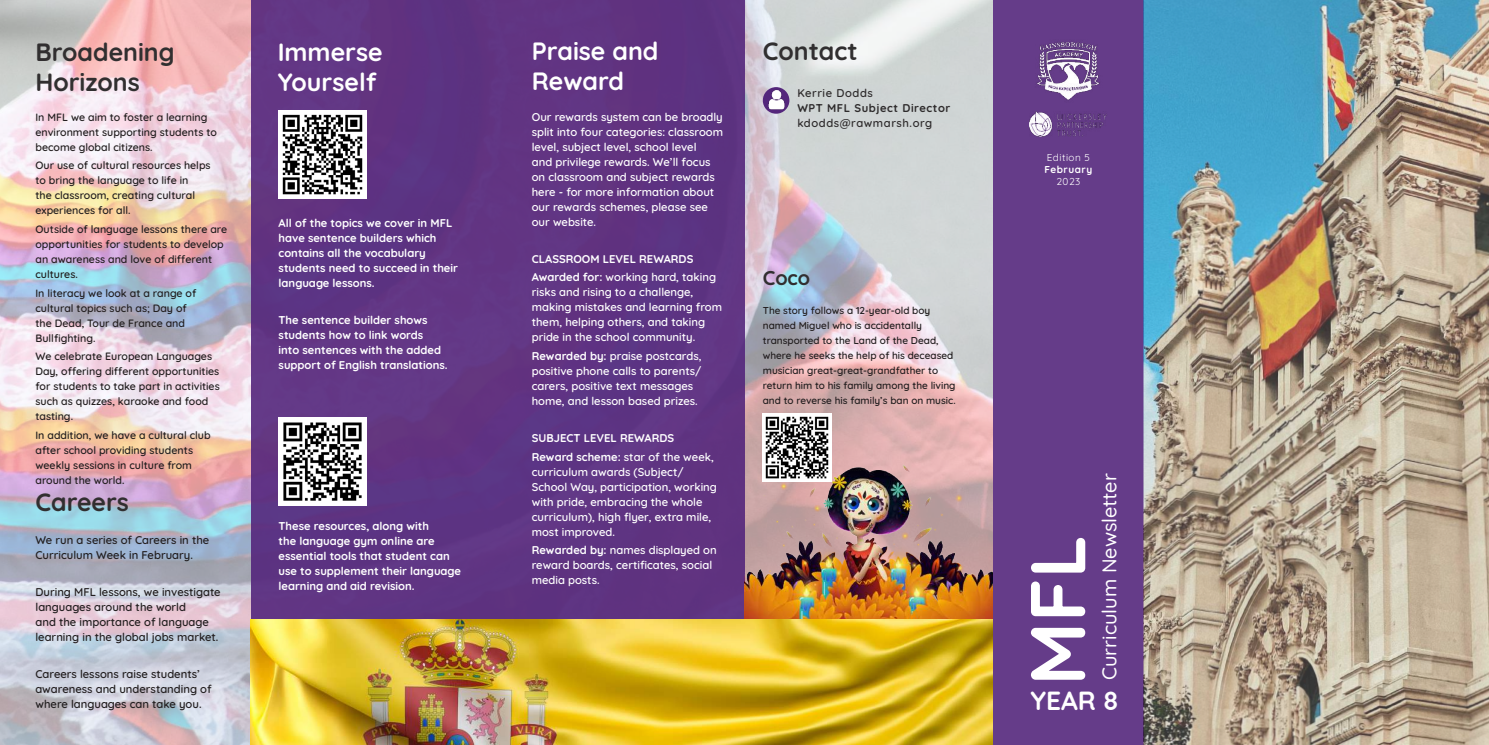
<style>
.page{position:relative;width:1489px;height:745px;background:#fff}
.page>*{position:absolute;margin:0;border:0;box-sizing:border-box;transform-origin:0 0}
.t1{font:700 77.5px "Quicksand";color:#fff}
.t2{font:700 26.25px "Quicksand";color:#fff}
.t3{font:700 25px/30px "Quicksand";color:#312f30}
.t4{font:700 25px/30px "Quicksand";color:#fff}
.t5{font:500 20px "Quicksand";color:#fff}
.t6{font:700 20px "Quicksand";color:#312f30}
.t7{font:600 11.25px/15px "Quicksand";color:#fff}
.t8{font:700 11.25px/15px "Quicksand";color:#fff}
.t9{font:600 11.25px/15px "Quicksand";color:#231f20}
.t10{font:600 11.25px "Quicksand";letter-spacing:.05em;color:#2e2b2c}
.t11{font:700 11.25px "Quicksand";letter-spacing:.05em;color:#2e2b2c}
.t12{font:600 10.62px/15px "Quicksand";color:#231f20}
.t13{font:600 10px/15px "Quicksand";color:#231f20}
.t14{font:10px "Quicksand";letter-spacing:.05em;color:#fff}
.t15{font:700 10px "Quicksand";letter-spacing:.05em;color:#fff}
.s1{font-weight:600}
.s2{font-weight:700}
</style>
<div class="page">
<div style="left:992px;top:0;width:151px;height:744px;background:#653c89"></div>
<img style="left:0;top:0;width:992px;height:744px">
<div style="left:251px;top:0;width:493px;height:744px;background:#603483"></div>
<img style="left:1143px;top:0;width:345px;height:744px">
<img style="left:1029px;top:111px;width:78px;height:25px">
<img style="left:744px;top:447px;width:248px;height:172px">
<svg style="left:762px;top:87px;width:27px;height:27px"></svg>
<img style="left:765px;top:89px;width:22px;height:21px">
<img style="left:762px;top:413px;width:69px;height:68px">
<img style="left:1036px;top:42px;width:64px;height:58px">
<img style="left:278px;top:110px;width:88px;height:88px">
<img style="left:278px;top:417px;width:88px;height:88px">
<img style="left:251px;top:619px;width:741px;height:125px">
<h3 class="t3" style="left:35px;top:34px;width:141px">Broadening<br>Horizons</h3>
<p class="t12" style="left:35px;top:108px;width:183px">In MFL we aim to foster a learning environment supporting students to become global citizens.</p>
<p class="t12" style="left:35px;top:157px;width:177px">Our use of cultural resources helps to bring the language to life in<br>the classroom, creating cultural experiences for all.</p>
<p class="t12" style="left:35px;top:220px;width:193px">Outside of language lessons there are opportunities for students to develop an awareness and love of different cultures.</p>
<p class="t12" style="left:35px;top:284px;width:162px">In literacy we look at a range of cultural topics such as; Day of the Dead, Tour de France and<br>Bullfighting.</p>
<p class="t12" style="left:35px;top:347px;width:186px">We celebrate European Languages<br>Day, offering different opportunities for students to take part in activities such as quizzes, karaoke and food tasting.</p>
<p class="t12" style="left:35px;top:426px;width:177px">In addition, we have a cultural club after school providing students weekly sessions in culture from around the world.</p>
<h3 class="t3" style="left:35px;top:484px;width:95px">Careers</h3>
<p class="t9" style="left:35px;top:530px;width:175px">We run a series of Careers in the<br>Curriculum Week in February.</p>
<p class="t9" style="left:35px;top:582px;width:187px">During MFL lessons, we investigate languages around the world<br>and the importance of language learning in the global jobs market.</p>
<p class="t9" style="left:35px;top:665px;width:178px">Careers lessons raise students’ awareness and understanding of where languages can take you.</p>
<h3 class="t4" style="left:278px;top:34px;width:106px">Immerse<br>Yourself</h3>
<p class="t8" style="left:278px;top:214px;width:181px">All of the topics we cover in MFL have sentence builders which contains all the vocabulary students need to succeed in their language lessons.</p>
<p class="t8" style="left:278px;top:311px;width:171px">The sentence builder shows students how to link words<br>into sentences with the added support of English translations.</p>
<p class="t8" style="left:278px;top:516px;width:184px">These resources, along with<br>the language gym online are essential tools that student can use to supplement their language learning and aid revision.</p>
<h3 class="t4" style="left:531px;top:33px;width:128px">Praise and<br>Reward</h3>
<h3 class="t3" style="left:762px;top:33px;width:96px">Contact</h3>
<p class="t10" style="left:797px;top:84px;width:77px">Kerrie Dodds</p>
<p class="t11" style="left:797px;top:99px;width:155px">WPT MFL Subject Director</p>
<p class="t10" style="left:797px;top:114px;width:136px">kdodds@rawmarsh.org</p>
<p class="t7" style="left:531px;top:108px;width:193px">Our rewards system can be broadly split into four categories: classroom level, subject level, school level<br>and privilege rewards. We’ll focus on classroom and subject rewards here - for more information about our rewards schemes, please see our website.</p>
<p class="t8" style="left:531px;top:248px;width:186px;line-height:18.5px">CLASSROOM LEVEL REWARDS<br>Awarded for: <span class="s1">working hard, taking</span></p>
<p class="t7" style="left:531px;top:283px;width:192px">risks and rising to a challenge, making mistakes and learning from them, helping others, and taking pride in the school community.</p>
<p class="t7" style="left:531px;top:347px;width:171px"><span class="s2">Rewarded by:</span> praise postcards, positive phone calls to parents/ carers, positive text messages home, and lesson based prizes.</p>
<p class="t8" style="left:531px;top:427px;width:183px;line-height:18.5px">SUBJECT LEVEL REWARDS<br>Reward scheme: <span class="s1">star of the week,</span></p>
<p class="t7" style="left:531px;top:463px;width:187px">curriculum awards (Subject/<br>School Way, participation, working with pride, embracing the whole curriculum), high flyer, extra mile, most improved.</p>
<p class="t7" style="left:531px;top:541px;width:186px"><span class="s2">Rewarded by:</span> names displayed on reward boards, certificates, social media posts.</p>
<h3 class="t6" style="left:762px;top:262px;width:49px">Coco</h3>
<p class="t13" style="left:762px;top:302px;width:194px">The story follows a 12-year-old boy named Miguel who is accidentally transported to the Land of the Dead, where he seeks the help of his deceased musician great-great-grandfather to return him to his family among the living and to reverse his family’s ban on music.</p>
<p class="t14" style="left:1046px;top:149px;width:45px">Edition 5</p>
<p class="t15" style="left:1044px;top:161px;width:49px">February</p>
<p class="t14" style="left:1056px;top:173px;width:25px">2023</p>
<h1 class="t1" style="left:997px;top:685px;width:152px;rotate:-90deg">MFL</h1>
<h3 class="t5" style="left:1093px;top:679px;width:208px;rotate:-90deg">Curriculum Newsletter</h3>
<h2 class="t2" style="left:1030px;top:679px;width:90px">YEAR 8</h2>
</div>
